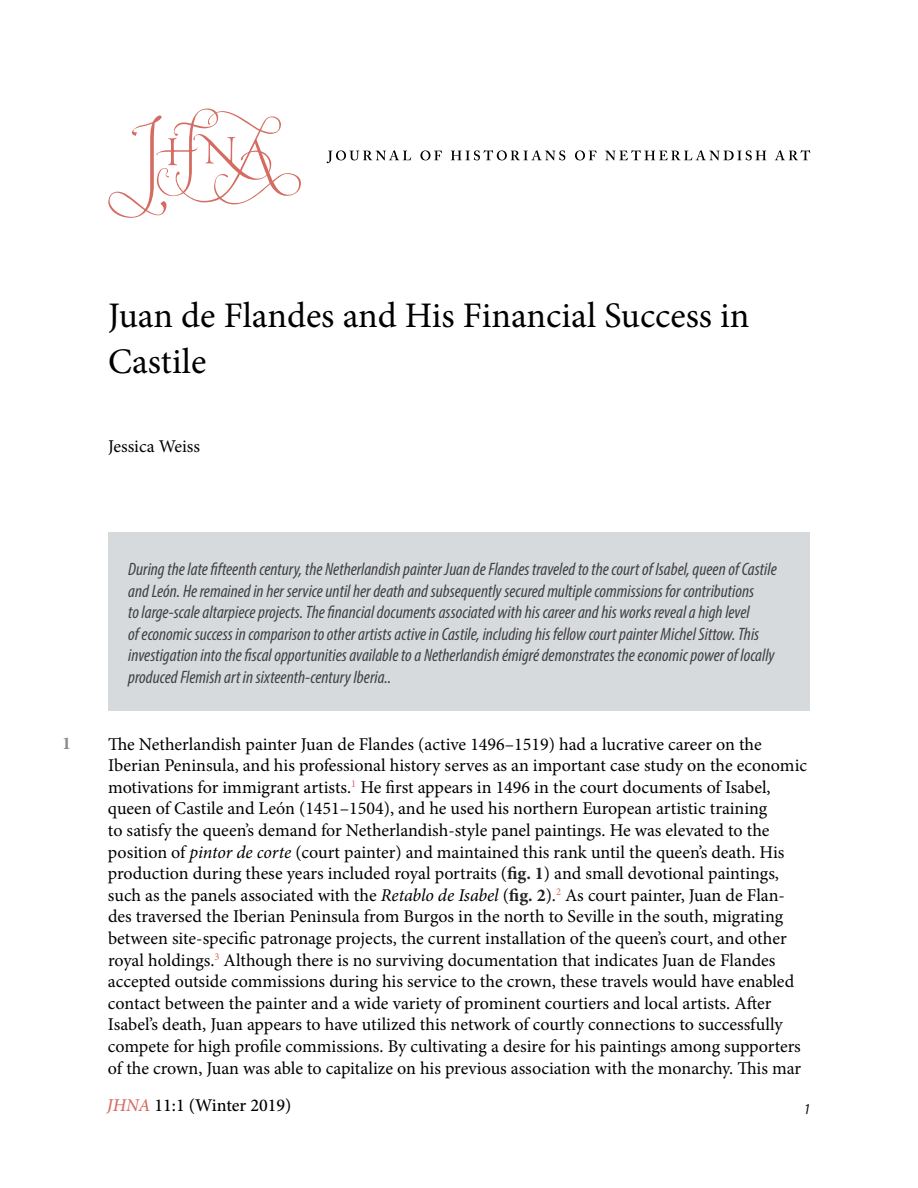
<style>
.page{position:relative;width:918px;height:1188px;background:#fff}
.page>*{position:absolute;margin:0;border:0;box-sizing:border-box;transform-origin:0 0}
.t1{font:36px/46.5px "Minion Pro";color:#000}
.t2{font:18px/21.6px "Minion Pro";color:#000}
.t3{font:italic condensed 18px/21.6px "Myriad Pro";color:#414042}
.t4{font:500 18px "Minion Pro";color:#000}
.t5{font:700 18px "Minion Pro";color:#888a8c}
.t6{font:italic condensed 15px "Myriad Pro";color:#000}
.s1{font-style:italic}
.s2{font-weight:700;color:#222}
.s3{font-style:italic;color:#d46c62}
</style>
<div class="page">
<div style="left:108px;top:532px;width:702px;height:179px;background:#d7dadd"></div>
<svg style="left:108px;top:108px;width:193px;height:110px"></svg>
<svg style="left:327px;top:150px;width:84px;height:13px"></svg>
<svg style="left:420px;top:150px;width:22px;height:10px"></svg>
<svg style="left:451px;top:150px;width:114px;height:10px"></svg>
<svg style="left:575px;top:150px;width:22px;height:10px"></svg>
<svg style="left:605px;top:150px;width:161px;height:10px"></svg>
<svg style="left:775px;top:150px;width:35px;height:10px"></svg>
<h1 class="t1" style="left:108px;top:292px;width:643px">Juan de Flandes and His Financial Success in<br>Castile</h1>
<p class="t2" style="left:108px;top:435px;width:94px">Jessica Weiss</p>
<p class="t3" style="left:128px;top:558px;width:650px">During the late fifteenth century, the Netherlandish painter Juan de Flandes traveled to the court of Isabel, queen of Castile and León. He remained in her service until her death and subsequently secured multiple commissions for contributions<br>to large-scale altarpiece projects. The financial documents associated with his career and his works reveal a high level<br>of economic success in comparison to other artists active in Castile, including his fellow court painter Michel Sittow. This investigation into the fiscal opportunities available to a Netherlandish émigré demonstrates the economic power of locally produced Flemish art in sixteenth-century Iberia..</p>
<p class="t5" style="left:62px;top:731px;width:10px">1</p>
<p class="t2" style="left:108px;top:733px;width:701px">The Netherlandish painter Juan de Flandes (active 1496–1519) had a lucrative career on the Iberian Peninsula, and his professional history serves as an important case study on the economic motivations for immigrant artists.<sup>1</sup> He first appears in 1496 in the court documents of Isabel, queen of Castile and León (1451–1504), and he used his northern European artistic training<br>to satisfy the queen’s demand for Netherlandish-style panel paintings. He was elevated to the position of <span class="s1">pintor de corte</span> (court painter) and maintained this rank until the queen’s death. His production during these years included royal portraits (<span class="s2">fig. 1</span>) and small devotional paintings, such as the panels associated with the <span class="s1">Retablo de Isabel</span> (<span class="s2">fig. 2</span>).<sup>2</sup> As court painter, Juan de Flan&shy;des traversed the Iberian Peninsula from Burgos in the north to Seville in the south, migrating between site-specific patronage projects, the current installation of the queen’s court, and other royal holdings.<sup>3</sup> Although there is no surviving documentation that indicates Juan de Flandes accepted outside commissions during his service to the crown, these travels would have enabled contact between the painter and a wide variety of prominent courtiers and local artists. After Isabel’s death, Juan appears to have utilized this network of courtly connections to successfully compete for high profile commissions. By cultivating a desire for his paintings among supporters of the crown, Juan was able to capitalize on his previous association with the monarchy. This mar</p>
<p class="t4" style="left:107px;top:1093px;width:186px"><span class="s3">JHNA</span> 11:1 (Winter 2019)</p>
<p class="t6" style="left:804px;top:1100px;width:7px">1</p>
</div>
